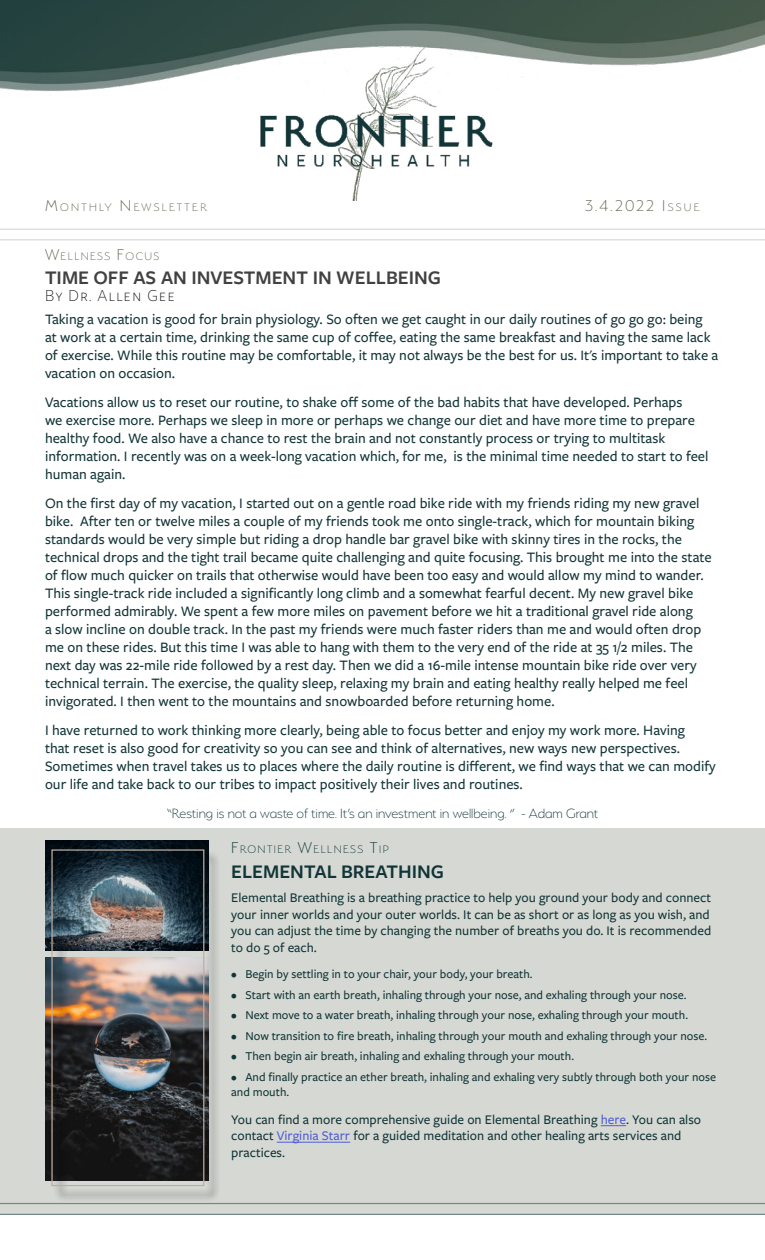
<style>
.page{position:relative;width:765px;height:1260px;background:#fff}
.page>*{position:absolute;margin:0;border:0;box-sizing:border-box;transform-origin:0 0}
.t1{font:600 20px "Freight Sans Pro";color:#414042}
.t2{font:600 20px "Freight Sans Pro";color:#123538}
.t3{font:200 17.5px "Serenity";color:#5c6750}
.t4{font:200 17.5px "Freight Sans H Pro";letter-spacing:.08em;color:#000}
.t5{font:500 15px/18px "Freight Sans Pro";color:#123538}
.t6{font:200 15px "Serenity";color:#123538}
.t7{font:500 13.75px/16.5px "Freight Sans Pro";color:#123538;text-align:justify}
.t8{font:500 12.5px/15px "Freight Sans Pro";color:#123538}
.t9{font:200 12.25px "Serenity";letter-spacing:.115em;color:#123538}
.t10{font:200 12.25px "Serenity";letter-spacing:.185em;color:#5c6750}
.t11{font:200 12.25px "Serenity";letter-spacing:.115em;color:#5c6750}
.s1{font-size:17.5px}
.s2{font-size:12.25px}
.s3{color:#4f5cd6}
</style>
<div class="page">
<div style="left:0;top:828px;width:765px;height:387px;background:#d6d9d3"></div>
<img style="left:260px;top:96px;width:233px;height:105px">
<hr style="left:0;top:229px;width:765px;height:1px;background:#dbd9db">
<hr style="left:0;top:239px;width:765px;height:1px;background:#dbd9db">
<svg style="left:601px;top:1125px;width:25px;height:1px"></svg>
<hr style="left:277px;top:1142px;width:73px;height:1px;background:#4f5cd6">
<img style="left:0;top:0;width:765px;height:96px">
<hr style="left:0;top:1203px;width:765px;height:1px;background:#123538">
<hr style="left:0;top:1214px;width:765px;height:1px;background:#123538">
<img style="left:45px;top:841px;width:163px;height:109px">
<img style="left:45px;top:958px;width:6px;height:223px">
<div style="left:53px;top:851px;width:167px;height:351px;background:#000;opacity:.75"></div>
<div style="left:51px;top:849px;width:153px;height:337px;border:1px solid #bead9e"></div>
<p class="t10" style="left:45px;top:201px;width:163px"><span class="s1">M</span>ONTHLY <span class="s1">N</span> EWSLETTER</p>
<p class="t3" style="left:585px;top:196px;width:116px">3.4.2022 I<span class="s2">SSUE</span></p>
<p class="t11" style="left:45px;top:250px;width:116px"><span class="s1">W</span>ELLNESS <span class="s1">F</span>OCUS</p>
<h1 class="t1" style="left:45px;top:263px;width:398px">TIME OFF AS AN INVESTMENT IN WELLBEING</h1>
<p class="t4" style="left:45px;top:284px;width:131px">By Dr. Allen Gee</p>
<p class="t5" style="left:45px;top:309px;width:675px">Taking a vacation is good for brain physiology. So often we get caught in our daily routines of go go go: being<br>at work at a certain time, drinking the same cup of coffee, eating the same breakfast and having the same lack of exercise. While this routine may be comfortable, it may not always be the best for us. It's important to take a vacation on occasion.</p>
<p class="t5" style="left:45px;top:392px;width:665px">Vacations allow us to reset our routine, to shake off some of the bad habits that have developed. Perhaps<br>we exercise more. Perhaps we sleep in more or perhaps we change our diet and have more time to prepare healthy food. We also have a chance to rest the brain and not constantly process or trying to multitask information. I recently was on a week-long vacation which, for me, is the minimal time needed to start to feel human again.</p>
<p class="t5" style="left:45px;top:494px;width:668px">On the first day of my vacation, I started out on a gentle road bike ride with my friends riding my new gravel bike. After ten or twelve miles a couple of my friends took me onto single-track, which for mountain biking standards would be very simple but riding a drop handle bar gravel bike with skinny tires in the rocks, the technical drops and the tight trail became quite challenging and quite focusing. This brought me into the state of flow much quicker on trails that otherwise would have been too easy and would allow my mind to wander.<br>This single-track ride included a significantly long climb and a somewhat fearful decent. My new gravel bike performed admirably. We spent a few more miles on pavement before we hit a traditional gravel ride along<br>a slow incline on double track. In the past my friends were much faster riders than me and would often drop me on these rides. But this time I was able to hang with them to the very end of the ride at 35 1/2 miles. The next day was 22-mile ride followed by a rest day. Then we did a 16-mile intense mountain bike ride over very technical terrain. The exercise, the quality sleep, relaxing my brain and eating healthy really helped me feel invigorated. I then went to the mountains and snowboarded before returning home.</p>
<p class="t5" style="left:45px;top:721px;width:672px">I have returned to work thinking more clearly, being able to focus better and enjoy my work more. Having<br>that reset is also good for creativity so you can see and think of alternatives, new ways new perspectives.<br>Sometimes when travel takes us to places where the daily routine is different, we find ways that we can modify our life and take back to our tribes to impact positively their lives and routines.</p>
<p class="t6" style="left:167px;top:805px;width:433px">“Resting is not a waste of time. It’s an investment in wellbeing. ” - Adam Grant</p>
<p class="t9" style="left:231px;top:843px;width:159px"><span class="s1">F</span>RONTIER <span class="s1">W</span>ELLNESS <span class="s1">T</span>IP</p>
<h1 class="t2" style="left:231px;top:857px;width:214px">ELEMENTAL BREATHING</h1>
<p class="t7" style="left:231px;top:889px;width:481px">Elemental Breathing is a breathing practice to help you ground your body and connect your inner worlds and your outer worlds. It can be as short or as long as you wish, and you can adjust the time by changing the number of breaths you do. It is recommended to do 5 of each.</p>
<p class="t8" style="left:231px;top:966px;width:303px">• Begin by settling in to your chair, your body, your breath.</p>
<p class="t8" style="left:231px;top:987px;width:457px">• Start with an earth breath, inhaling through your nose, and exhaling through your nose.</p>
<p class="t8" style="left:231px;top:1007px;width:458px">• Next move to a water breath, inhaling through your nose, exhaling through your mouth.</p>
<p class="t8" style="left:231px;top:1028px;width:477px">• Now transition to fire breath, inhaling through your mouth and exhaling through your nose.</p>
<p class="t8" style="left:231px;top:1048px;width:344px">• Then begin air breath, inhaling and exhaling through your mouth.</p>
<p class="t8" style="left:231px;top:1069px;width:486px">• And finally practice an ether breath, inhaling and exhaling very subtly through both your nose and mouth.</p>
<p class="t7" style="left:231px;top:1111px;width:471px;text-align:left">You can find a more comprehensive guide on Elemental Breathing <span class="s3">here</span>. You can also contact <span class="s3">Virginia Starr</span> for a guided meditation and other healing arts services and practices.</p>
</div>
